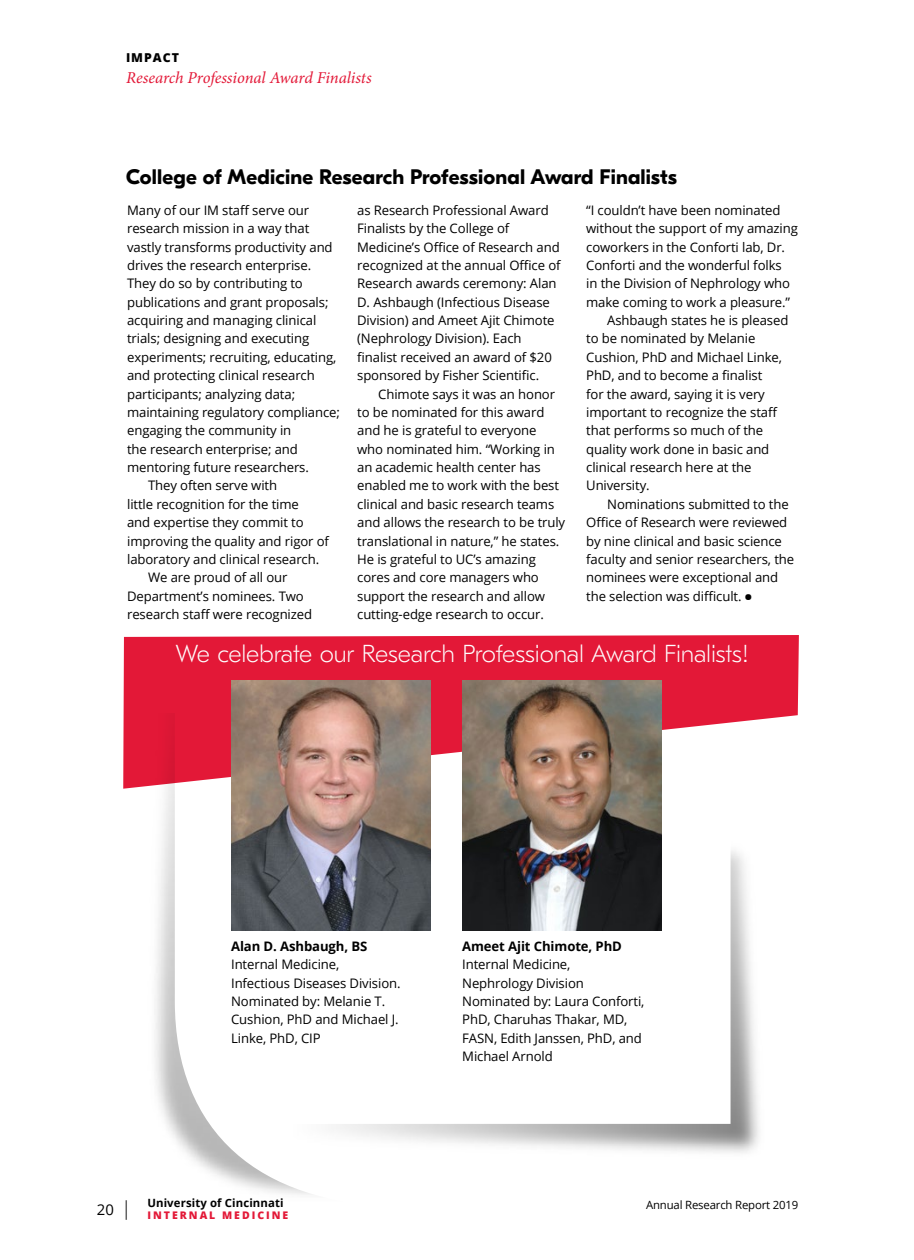
<style>
.page{position:relative;width:914px;height:1260px;background:#fff}
.page>*{position:absolute;margin:0;border:0;box-sizing:border-box;transform-origin:0 0}
.t1{font:100 24.5px "GT Eesti Pro Text";letter-spacing:-.01em;color:#fff}
.t2{font:700 21px "GT Eesti Pro Display";letter-spacing:.01em;color:#000}
.t3{font:italic 16.62px "Minion Pro";letter-spacing:-.005em;color:#e31837}
.t4{font:14.88px "Open Sans";color:#000}
.t5{font:13.12px/18.4px "Open Sans";letter-spacing:-.01em;color:#000}
.t6{font:700 13.12px "Open Sans";letter-spacing:-.01em;color:#000}
.t7{font:800 12.25px "Open Sans";letter-spacing:.08em;color:#000}
.t8{font:11.38px "Open Sans";letter-spacing:-.015em;color:#000}
.t9{font:700 11.38px "Open Sans";letter-spacing:.01em;color:#000}
.t10{font:800 10.5px "Open Sans";letter-spacing:.19em;color:#e31837}
.s1{font-weight:800;font-size:16.62px}
.s2{font-weight:300;font-size:19.25px}
</style>
<div class="page">
<hr style="left:913px;top:0;width:1px;height:1260px;background:#e31837">
<img style="left:394px;top:796px;width:365px;height:357px">
<img style="left:155px;top:789px;width:239px;height:406px">
<svg style="left:123px;top:635px;width:675px;height:154px;fill:#e31837"></svg>
<img style="left:231px;top:680px;width:199px;height:250px">
<img style="left:462px;top:680px;width:200px;height:250px">
<p class="t7" style="left:126px;top:48px;width:54px">IMPACT</p>
<p class="t3" style="left:126px;top:66px;width:247px">Research Professional Award Finalists</p>
<h2 class="t2" style="left:126px;top:165px;width:552px">College of Medicine Research Professional Award Finalists</h2>
<p class="t5" style="left:357px;top:201px;width:205px">as Research Professional Award<br>Finalists by the College of<br>Medicine’s Office of Research and recognized at the annual Office of<br>Research awards ceremony: Alan<br>D. Ashbaugh (Infectious Disease<br>Division) and Ameet Ajit Chimote (Nephrology Division). Each finalist received an award of $20 sponsored by Fisher Scientific.</p>
<p class="t5" style="left:357px;top:384px;width:209px;text-indent:21px">Chimote says it was an honor to be nominated for this award and he is grateful to everyone who nominated him. “Working in an academic health center has enabled me to work with the best clinical and basic research teams and allows the research to be truly translational in nature,” he states.<br>He is grateful to UC’s amazing cores and core managers who support the research and allow cutting-edge research to occur.</p>
<p class="t5" style="left:127px;top:201px;width:183px">Many of our IM staff serve our</p>
<p class="t5" style="left:127px;top:219px;width:184px">research mission in a way that</p>
<p class="t5" style="left:127px;top:237px;width:207px">vastly transforms productivity and</p>
<p class="t5" style="left:127px;top:256px;width:185px">drives the research enterprise.</p>
<p class="t5" style="left:127px;top:274px;width:177px">They do so by contributing to</p>
<p class="t5" style="left:127px;top:292px;width:203px">publications and grant proposals;</p>
<p class="t5" style="left:127px;top:311px;width:191px">acquiring and managing clinical</p>
<p class="t5" style="left:127px;top:329px;width:184px">trials; designing and executing</p>
<p class="t5" style="left:127px;top:348px;width:211px">experiments; recruiting, educating,</p>
<p class="t5" style="left:127px;top:366px;width:189px">and protecting clinical research</p>
<p class="t5" style="left:127px;top:384px;width:169px">participants; analyzing data;</p>
<p class="t5" style="left:127px;top:403px;width:214px">maintaining regulatory compliance;</p>
<p class="t5" style="left:127px;top:421px;width:166px">engaging the community in</p>
<p class="t5" style="left:127px;top:439px;width:172px">the research enterprise; and</p>
<p class="t5" style="left:127px;top:458px;width:183px">mentoring future researchers.</p>
<p class="t5" style="left:148px;top:476px;width:131px">They often serve with</p>
<p class="t5" style="left:127px;top:495px;width:173px">little recognition for the time</p>
<p class="t5" style="left:127px;top:513px;width:178px">and expertise they commit to</p>
<p class="t5" style="left:127px;top:531px;width:203px">improving the quality and rigor of</p>
<p class="t5" style="left:127px;top:550px;width:193px">laboratory and clinical research.</p>
<p class="t5" style="left:148px;top:568px;width:141px">We are proud of all our</p>
<p class="t5" style="left:127px;top:586px;width:178px">Department’s nominees. Two</p>
<p class="t5" style="left:127px;top:605px;width:186px">research staff were recognized</p>
<p class="t5" style="left:586px;top:201px;width:196px">“I couldn’t have been nominated</p>
<p class="t5" style="left:586px;top:219px;width:213px">without the support of my amazing</p>
<p class="t5" style="left:586px;top:237px;width:200px">coworkers in the Conforti lab, Dr.</p>
<p class="t5" style="left:586px;top:256px;width:197px">Conforti and the wonderful folks</p>
<p class="t5" style="left:586px;top:274px;width:205px">in the Division of Nephrology who</p>
<p class="t5" style="left:586px;top:292px;width:205px">make coming to work a pleasure.”</p>
<p class="t5" style="left:607px;top:311px;width:183px">Ashbaugh states he is pleased</p>
<p class="t5" style="left:586px;top:329px;width:171px">to be nominated by Melanie</p>
<p class="t5" style="left:586px;top:348px;width:197px">Cushion, PhD and Michael Linke,</p>
<p class="t5" style="left:586px;top:366px;width:178px">PhD, and to become a finalist</p>
<p class="t5" style="left:586px;top:384px;width:180px">for the award, saying it is very</p>
<p class="t5" style="left:586px;top:403px;width:193px">important to recognize the staff</p>
<p class="t5" style="left:586px;top:421px;width:179px">that performs so much of the</p>
<p class="t5" style="left:586px;top:439px;width:185px">quality work done in basic and</p>
<p class="t5" style="left:586px;top:458px;width:167px">clinical research here at the</p>
<p class="t5" style="left:586px;top:476px;width:65px">University.</p>
<p class="t5" style="left:607px;top:495px;width:183px">Nominations submitted to the</p>
<p class="t5" style="left:586px;top:513px;width:202px">Office of Research were reviewed</p>
<p class="t5" style="left:586px;top:531px;width:197px">by nine clinical and basic science</p>
<p class="t5" style="left:586px;top:550px;width:209px">faculty and senior researchers, the</p>
<p class="t5" style="left:586px;top:568px;width:194px">nominees were exceptional and</p>
<p class="t5" style="left:586px;top:586px;width:167px">the selection was difficult. <span class="s1">•</span></p>
<h1 class="t1" style="left:175px;top:640px;width:575px">We celebrate our Research Professional Award Finalists!</h1>
<p class="t6" style="left:231px;top:937px;width:138px">Alan D. Ashbaugh, BS</p>
<p class="t5" style="left:231px;top:955px;width:171px">Internal Medicine,<br>Infectious Diseases Division.<br>Nominated by: Melanie T.<br>Cushion, PhD and Michael J.<br>Linke, PhD, CIP</p>
<p class="t6" style="left:462px;top:937px;width:161px">Ameet Ajit Chimote, PhD</p>
<p class="t5" style="left:462px;top:955px;width:184px">Internal Medicine,<br>Nephrology Division<br>Nominated by: Laura Conforti,<br>PhD, Charuhas Thakar, MD,<br>FASN, Edith Janssen, PhD, and<br>Michael Arnold</p>
<p class="t9" style="left:147px;top:1195px;width:138px">University of Cincinnati</p>
<p class="t10" style="left:147px;top:1207px;width:142px">INTERNAL MEDICINE</p>
<p class="t4" style="left:97px;top:1199px;width:36px">20 <span class="s2">|</span></p>
<p class="t8" style="left:646px;top:1197px;width:154px">Annual Research Report 2019</p>
</div>
